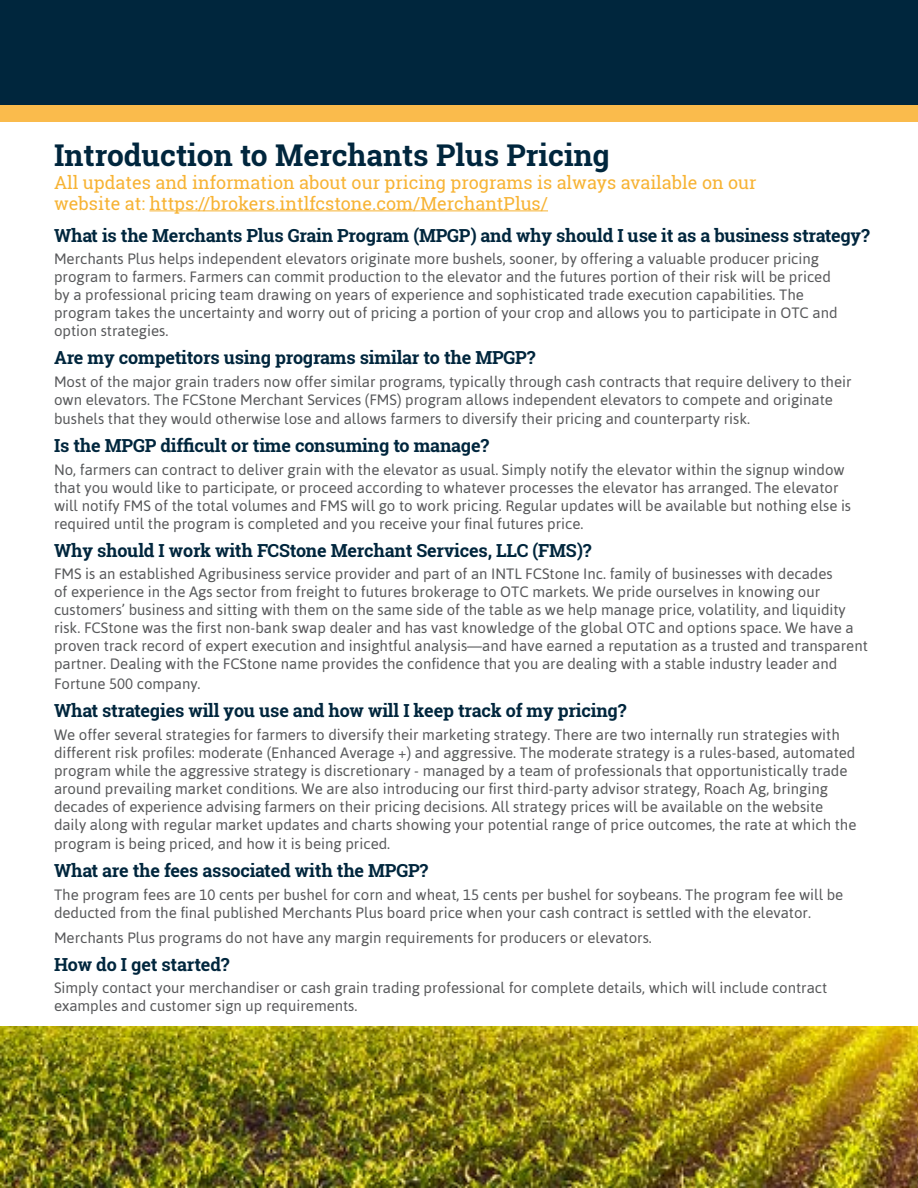
<style>
.page{position:relative;width:918px;height:1188px;background:#fff}
.page>*{position:absolute;margin:0;border:0;box-sizing:border-box;transform-origin:0 0}
.t1{font:700 30px "Roboto Slab";color:#00263d}
.t2{font:700 18px "Roboto Slab";letter-spacing:-.01em;color:#00263d}
.t3{font:18px/21px "Roboto Slab";color:#f7b334}
.t4{font:15px/18px "Asap";color:#58595b}
</style>
<div class="page">
<div style="left:0;top:0;width:918px;height:115px;background:#00263d"></div>
<div style="left:0;top:105px;width:918px;height:17px;background:#fabb4c"></div>
<img style="left:0;top:1026px;width:918px;height:162px">
<hr style="left:149px;top:210px;width:399px;height:1px;background:#f7b334">
<h1 class="t1" style="left:54px;top:135px;width:557px">Introduction to Merchants Plus Pricing</h1>
<p class="t3" style="left:54px;top:171px;width:704px">All updates and information about our pricing programs is always available on our website at: https://brokers.intlfcstone.com/MerchantPlus/</p>
<p class="t2" style="left:54px;top:223px;width:817px">What is the Merchants Plus Grain Program (MPGP) and why should I use it as a business strategy?</p>
<p class="t4" style="left:54px;top:250px;width:785px">Merchants Plus helps independent elevators originate more bushels, sooner, by offering a valuable producer pricing program to farmers. Farmers can commit production to the elevator and the futures portion of their risk will be priced by a professional pricing team drawing on years of experience and sophisticated trade execution capabilities. The program takes the uncertainty and worry out of pricing a portion of your crop and allows you to participate in OTC and option strategies.</p>
<p class="t2" style="left:54px;top:345px;width:483px">Are my competitors using programs similar to the MPGP?</p>
<p class="t4" style="left:54px;top:372px;width:799px">Most of the major grain traders now offer similar programs, typically through cash contracts that require delivery to their own elevators. The FCStone Merchant Services (FMS) program allows independent elevators to compete and originate</p>
<p class="t4" style="left:54px;top:410px;width:698px">bushels that they would otherwise lose and allows farmers to diversify their pricing and counterparty risk.</p>
<p class="t2" style="left:54px;top:434px;width:437px">Is the MPGP difficult or time consuming to manage?</p>
<p class="t4" style="left:54px;top:460px;width:799px">No, farmers can contract to deliver grain with the elevator as usual. Simply notify the elevator within the signup window that you would like to participate, or proceed according to whatever processes the elevator has arranged. The elevator will notify FMS of the total volumes and FMS will go to work pricing. Regular updates will be available but nothing else is required until the program is completed and you receive your final futures price.</p>
<p class="t2" style="left:54px;top:538px;width:539px">Why should I work with FCStone Merchant Services, LLC (FMS)?</p>
<p class="t4" style="left:54px;top:565px;width:815px">FMS is an established Agribusiness service provider and part of an INTL FCStone Inc. family of businesses with decades<br>of experience in the Ags sector from freight to futures brokerage to OTC markets. We pride ourselves in knowing our customers’ business and sitting with them on the same side of the table as we help manage price, volatility, and liquidity risk. FCStone was the first non-bank swap dealer and has vast knowledge of the global OTC and options space. We have a proven track record of expert execution and insightful analysis—and have earned a reputation as a trusted and transparent partner. Dealing with the FCStone name provides the confidence that you are dealing with a stable industry leader and</p>
<p class="t4" style="left:54px;top:675px;width:148px">Fortune 500 company.</p>
<p class="t2" style="left:54px;top:698px;width:574px">What strategies will you use and how will I keep track of my pricing?</p>
<p class="t4" style="left:54px;top:725px;width:804px">We offer several strategies for farmers to diversify their marketing strategy. There are two internally run strategies with different risk profiles: moderate (Enhanced Average +) and aggressive. The moderate strategy is a rules-based, automated program while the aggressive strategy is discretionary - managed by a team of professionals that opportunistically trade around prevailing market conditions. We are also introducing our first third-party advisor strategy, Roach Ag, bringing decades of experience advising farmers on their pricing decisions. All strategy prices will be available on the website daily along with regular market updates and charts showing your potential range of price outcomes, the rate at which the</p>
<p class="t4" style="left:54px;top:835px;width:338px">program is being priced, and how it is being priced.</p>
<p class="t2" style="left:54px;top:859px;width:376px">What are the fees associated with the MPGP?</p>
<p class="t4" style="left:54px;top:885px;width:791px">The program fees are 10 cents per bushel for corn and wheat, 15 cents per bushel for soybeans. The program fee will be deducted from the final published Merchants Plus board price when your cash contract is settled with the elevator.</p>
<p class="t4" style="left:54px;top:928px;width:599px">Merchants Plus programs do not have any margin requirements for producers or elevators.</p>
<p class="t2" style="left:54px;top:952px;width:177px">How do I get started?</p>
<p class="t4" style="left:54px;top:979px;width:775px">Simply contact your merchandiser or cash grain trading professional for complete details, which will include contract examples and customer sign up requirements.</p>
</div>
